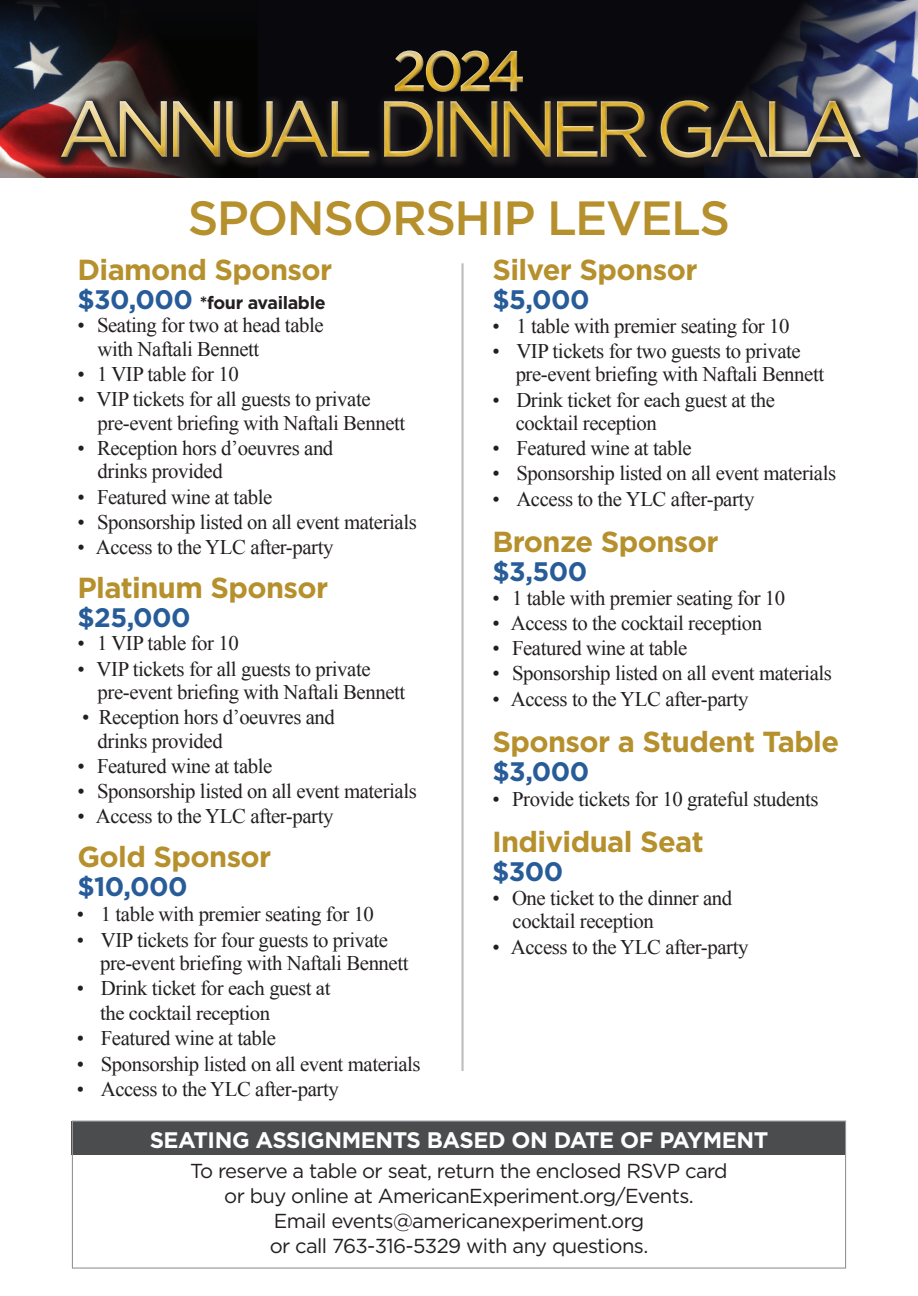
<style>
.page{position:relative;width:918px;height:1296px;background:#fff}
.page>*{position:absolute;margin:0;border:0;box-sizing:border-box;transform-origin:0 0}
.t1{font:500 48px "Gotham";letter-spacing:-.03em;color:#b5902c}
.t2{font:700 29.1px "Gotham";letter-spacing:-.02em;color:#b5902c}
.t3{font:700 26.7px "Gotham";letter-spacing:-.02em;color:#275c99}
.t4{font:700 22.5px "Gotham";letter-spacing:-.02em;color:#fff}
.t5{font:20.7px/23.4px "Times New Roman";letter-spacing:-.02em;color:#231f20}
.t6{font:20.1px/24.6px "Gotham";letter-spacing:-.03em;color:#231f20;text-align:center}
.t7{font:700 17.7px "Gotham";letter-spacing:-.02em;color:#231f20}
.s1{font-size:26.7px;color:#275c99}
.s2{font-style:inherit}
</style>
<div class="page">
<div style="left:0;top:0;width:918px;height:177px;background:#09090d"></div>
<img style="left:0;top:2px;width:207px;height:175px">
<img style="left:705px;top:0;width:213px;height:177px">
<div style="left:72px;top:1121px;width:774px;height:34px;background:#4b4c4d"></div>
<div style="left:72px;top:1121px;width:774px;height:148px;border:1px solid #939598"></div>
<hr style="left:461px;top:263px;width:3px;height:808px;background:#bcbdc0">
<div style="left:393px;top:49px;width:131px;height:42px;background:#fff;opacity:.75"></div>
<div style="left:393px;top:51px;width:131px;height:42px;background:#231f20;opacity:.75"></div>
<svg style="left:54px;top:93px;width:819px;height:78px"></svg>
<div style="left:57px;top:96px;width:804px;height:63px;background:#fff;opacity:.75"></div>
<div style="left:59px;top:98px;width:802px;height:59px;background:#fff;opacity:.75"></div>
<img style="left:61px;top:100px;width:800px;height:58px">
<h1 class="t1" style="left:188px;top:187px;width:544px">SPONSORSHIP LEVELS</h1>
<h2 class="t2" style="left:77px;top:250px;width:256px">Diamond Sponsor</h2>
<p class="t7" style="left:77px;top:291px;width:250px"><span class="s1">$30,000</span> *four available</p>
<p class="t5" style="left:98px;top:313px;width:228px;text-indent:-20px">• Seating for two at head table with Naftali Bennett</p>
<p class="t5" style="left:77px;top:362px;width:163px">• 1 VIP table for 10</p>
<p class="t5" style="left:98px;top:387px;width:309px;text-indent:-20px">• VIP tickets for all guests to private pre-event briefing with Naftali Bennett</p>
<p class="t5" style="left:98px;top:436px;width:237px;text-indent:-20px">• Reception hors d’oeuvres and drinks provided</p>
<p class="t5" style="left:77px;top:485px;width:196px">• Featured wine at table</p>
<p class="t5" style="left:77px;top:510px;width:341px">• Sponsorship listed on all event materials</p>
<p class="t5" style="left:77px;top:535px;width:258px">• Access to the YLC after-party</p>
<h2 class="t2" style="left:77px;top:568px;width:252px">Platinum Sponsor</h2>
<p class="t3" style="left:77px;top:600px;width:115px">$25,000</p>
<p class="t5" style="left:77px;top:631px;width:163px">• 1 VIP table for 10</p>
<p class="t5" style="left:98px;top:657px;width:309px;text-indent:-20px">• VIP tickets for all guests to private pre-event briefing with Naftali Bennett</p>
<p class="t5" style="left:98px;top:705px;width:239px;text-indent:-15px">• Reception hors d’oeuvres and drinks provided</p>
<p class="t5" style="left:77px;top:754px;width:196px">• Featured wine at table</p>
<p class="t5" style="left:77px;top:779px;width:341px">• Sponsorship listed on all event materials</p>
<p class="t5" style="left:77px;top:804px;width:258px">• Access to the YLC after-party</p>
<h2 class="t2" style="left:77px;top:838px;width:195px">Gold Sponsor</h2>
<p class="t3" style="left:77px;top:869px;width:112px">$10,000</p>
<p class="t5" style="left:77px;top:902px;width:299px">• 1 table with premier seating for 10</p>
<p class="t5" style="left:100px;top:928px;width:310px;text-indent:-23px">• VIP tickets for four guests to private pre-event briefing with Naftali Bennett</p>
<p class="t5" style="left:100px;top:976px;width:232px;line-height:24.9px;text-indent:-23px">• Drink ticket for <span class="s2">each</span> guest at the cocktail reception</p>
<p class="t5" style="left:77px;top:1027px;width:201px">• Featured wine at table</p>
<p class="t5" style="left:77px;top:1052px;width:345px">• Sponsorship listed on all event materials</p>
<p class="t5" style="left:77px;top:1077px;width:263px">• Access to the YLC after-party</p>
<h2 class="t2" style="left:493px;top:250px;width:206px">Silver Sponsor</h2>
<p class="t3" style="left:493px;top:282px;width:99px">$5,000</p>
<p class="t5" style="left:492px;top:314px;width:299px">• 1 table with premier seating for 10</p>
<p class="t5" style="left:516px;top:339px;width:310px;text-indent:-23px">• VIP tickets for two guests to private pre-event briefing with Naftali Bennett</p>
<p class="t5" style="left:516px;top:388px;width:261px;text-indent:-23px">• Drink ticket for <span class="s2">each</span> guest at the cocktail reception</p>
<p class="t5" style="left:492px;top:436px;width:201px">• Featured wine at table</p>
<p class="t5" style="left:492px;top:462px;width:345px">• Sponsorship listed on all event materials</p>
<p class="t5" style="left:492px;top:487px;width:263px">• Access to the YLC after-party</p>
<h2 class="t2" style="left:493px;top:523px;width:228px">Bronze Sponsor</h2>
<p class="t3" style="left:493px;top:554px;width:96px">$3,500</p>
<p class="t5" style="left:493px;top:586px;width:294px">• 1 table with premier seating for 10</p>
<p class="t5" style="left:493px;top:611px;width:271px">• Access to the cocktail reception</p>
<p class="t5" style="left:493px;top:636px;width:196px">• Featured wine at table</p>
<p class="t5" style="left:493px;top:661px;width:341px">• Sponsorship listed on all event materials</p>
<p class="t5" style="left:493px;top:687px;width:258px">• Access to the YLC after-party</p>
<h2 class="t2" style="left:493px;top:722px;width:348px">Sponsor a Student Table</h2>
<p class="t3" style="left:493px;top:754px;width:98px">$3,000</p>
<p class="t5" style="left:493px;top:787px;width:327px">• Provide tickets for 10 grateful students</p>
<h2 class="t2" style="left:492px;top:823px;width:213px">Individual Seat</h2>
<p class="t3" style="left:492px;top:854px;width:73px">$300</p>
<p class="t5" style="left:513px;top:886px;width:221px;text-indent:-20px">• One ticket to the dinner and cocktail reception</p>
<p class="t5" style="left:493px;top:935px;width:257px">• Access to the YLC after-party</p>
<p class="t4" style="left:150px;top:1126px;width:620px">SEATING ASSIGNMENTS BASED ON DATE OF PAYMENT</p>
<p class="t6" style="left:190px;top:1159px;width:539px">To reserve a table or seat, return the enclosed RSVP card or buy online at AmericanExperiment.org/Events.<br>Email events@americanexperiment.org<br>or call 763-316-5329 with any questions.</p>
</div>
